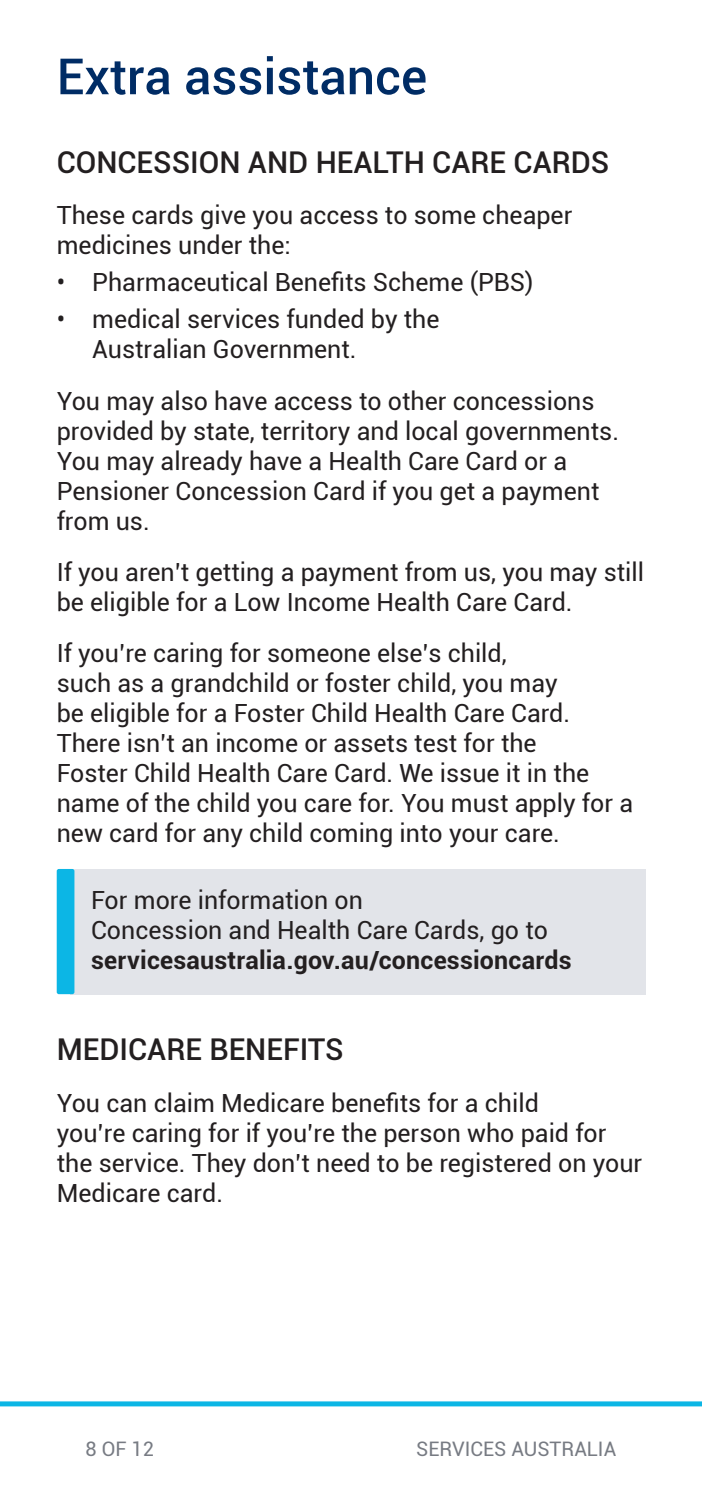
<style>
.page{position:relative;width:702px;height:1489px;background:#fff}
.page>*{position:absolute;margin:0;border:0;box-sizing:border-box;transform-origin:0 0}
.Heading_1{font:500 50px "Roboto";color:#002c65}
.Heading_2{font:500 30px "Roboto";color:#231f20}
.Body_text{font:25px/30px "Roboto";color:#231f20}
.Body{font:25px/30px "Roboto";color:#231f20}
.t1{font:20px "Roboto";color:#777b83}
.s1{font-weight:700}
</style>
<div class="page">
<div style="left:70px;top:868px;width:575px;height:126px;background:#e2e4e9"></div>
<div style="left:57px;top:868px;width:17px;height:126px;background:#0cb6e5;border-radius:2px"></div>
<div style="left:0;top:1401px;width:702px;height:5px;background:#0cb6e5"></div>
<p class="Heading_1" style="left:57px;top:41px;width:372px">Extra assistance</p>
<p class="Heading_2" style="left:57px;top:141px;width:554px">CONCESSION AND HEALTH CARE CARDS</p>
<p class="Body_text" style="left:57px;top:199px;width:517px">These cards give you access to some cheaper medicines under the:</p>
<p class="Body_text" style="left:57px;top:266px;width:478px">• Pharmaceutical Benefits Scheme (PBS)</p>
<p class="Body_text" style="left:92px;top:303px;width:349px;text-indent:-35px">• medical services funded by the<br>Australian Government.</p>
<p class="Body_text" style="left:57px;top:385px;width:564px">You may also have access to other concessions provided by state, territory and local governments.<br>You may already have a Health Care Card or a Pensioner Concession Card if you get a payment from us.</p>
<p class="Body_text" style="left:57px;top:556px;width:589px">If you aren’t getting a payment from us, you may still be eligible for a Low Income Health Care Card.</p>
<p class="Body_text" style="left:57px;top:637px;width:578px">If you’re caring for someone else’s child,<br>such as a grandchild or foster child, you may<br>be eligible for a Foster Child Health Care Card.<br>There isn’t an income or assets test for the<br>Foster Child Health Care Card. We issue it in the name of the child you care for. You must apply for a new card for any child coming into your care.</p>
<p class="Body" style="left:91px;top:884px;width:482px">For more information on<br>Concession and Health Care Cards, go to <span class="s1">servicesaustralia.gov.au/concessioncards</span></p>
<p class="Heading_2" style="left:57px;top:1028px;width:288px">MEDICARE BENEFITS</p>
<p class="Body_text" style="left:57px;top:1086px;width:587px">You can claim Medicare benefits for a child<br>you’re caring for if you’re the person who paid for the service. They don’t need to be registered on your Medicare card.</p>
<p class="t1" style="left:85px;top:1434px;width:70px">8 OF 12</p>
<p class="t1" style="left:416px;top:1434px;width:202px">SERVICES AUSTRALIA</p>
</div>
